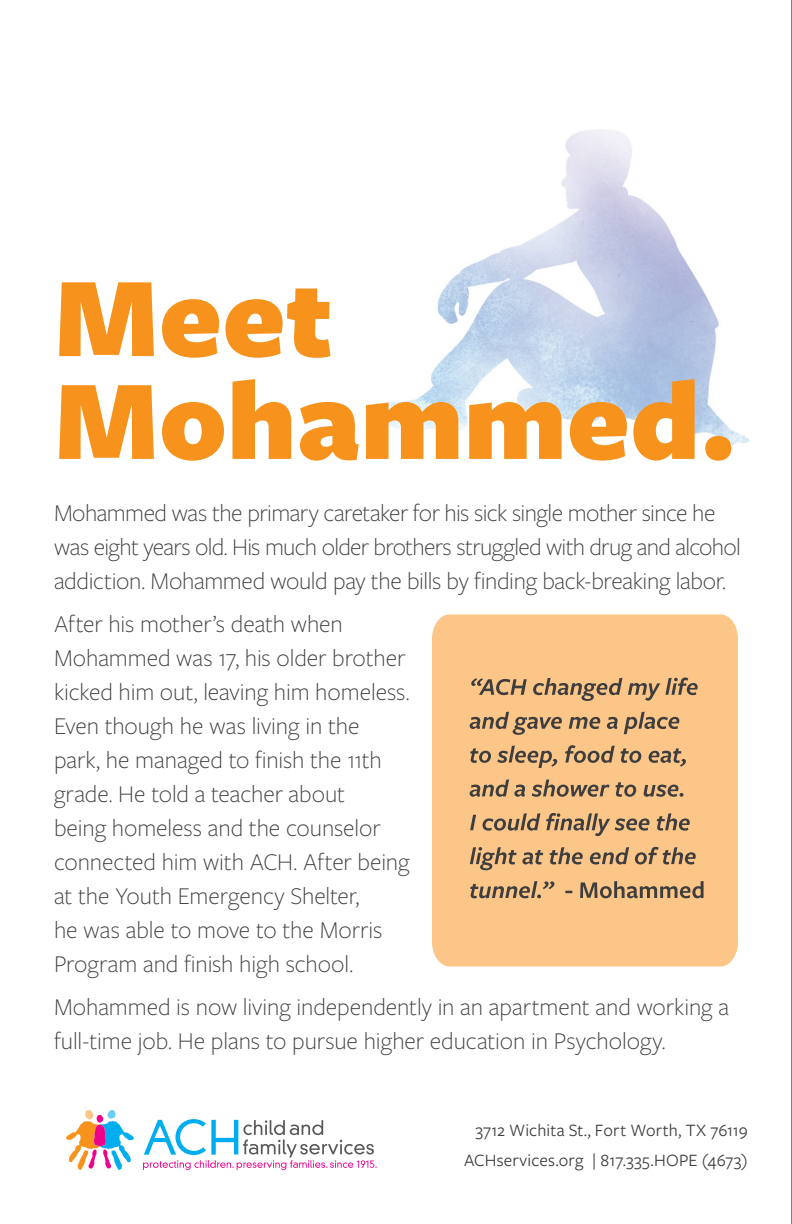
<style>
.page{position:relative;width:792px;height:1224px;background:#fff}
.page>*{position:absolute;margin:0;border:0;box-sizing:border-box;transform-origin:0 0}
.t1{font:900 118px/102.8px "Freight Sans Pro";color:#f7931d}
.t2{font:300 25px/34px "Freight Sans Pro";letter-spacing:-.01em;color:#3e3e3f}
.t3{font:18px/30px "Freight Sans Pro";letter-spacing:.01em;color:#3e3e3f;text-align:right}
</style>
<div class="page">
<img style="left:380px;top:129px;width:369px;height:316px">
<hr style="left:791px;top:0;width:1px;height:1224px;background:#000">
<div style="left:432px;top:614px;width:306px;height:352px;background:#fdc689"></div>
<svg style="left:66px;top:1110px;width:68px;height:60px"></svg>
<svg style="left:143px;top:1119px;width:234px;height:51px"></svg>
<svg style="left:470px;top:881px;width:234px;height:17px;background:#be9970"></svg>
<svg style="left:470px;top:847px;width:226px;height:23px;background:#cba275"></svg>
<svg style="left:470px;top:813px;width:220px;height:23px;background:#cba275"></svg>
<svg style="left:470px;top:779px;width:213px;height:18px;background:#c29c72"></svg>
<svg style="left:470px;top:745px;width:216px;height:23px;background:#cda476"></svg>
<svg style="left:470px;top:712px;width:209px;height:23px;background:#cca376"></svg>
<svg style="left:471px;top:678px;width:227px;height:23px;background:#caa175"></svg>
<p class="t1" style="left:54px;top:262px;width:684px">Meet<br>Mohammed.</p>
<p class="t2" style="left:54px;top:495px;width:688px">Mohammed was the primary caretaker for his sick single mother since he was eight years old. His much older brothers struggled with drug and alcohol addiction. Mohammed would pay the bills by finding back-breaking labor.</p>
<p class="t2" style="left:54px;top:606px;width:357px">After his mother’s death when<br>Mohammed was 17, his older brother kicked him out, leaving him homeless.<br>Even though he was living in the park, he managed to finish the 11th grade. He told a teacher about<br>being homeless and the counselor connected him with ACH. After being at the Youth Emergency Shelter,<br>he was able to move to the Morris<br>Program and finish high school.</p>
<p class="t2" style="left:54px;top:989px;width:677px">Mohammed is now living independently in an apartment and working a full-time job. He plans to pursue higher education in Psychology.</p>
<p class="t3" style="left:464px;top:1114px;width:285px">3712 Wichita St., Fort Worth, TX 76119<br>ACHservices.org | 817.335.HOPE (4673)</p>
</div>
